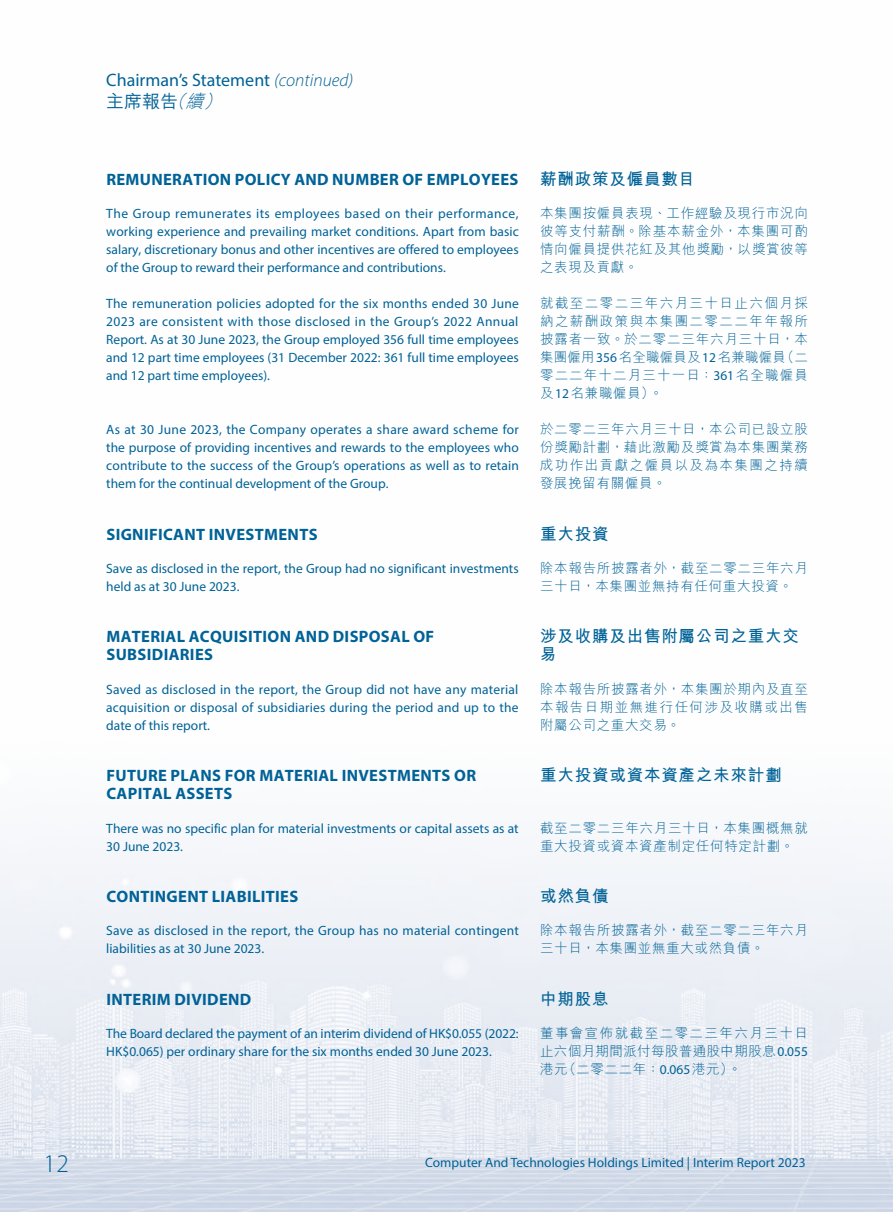
<style>
.page{position:relative;width:893px;height:1212px;background:#fff}
.page>*{position:absolute;margin:0;border:0;box-sizing:border-box;transform-origin:0 0}
.t1{font:300 25.5px "Myriad Pro";color:#006297}
.t2{font:18px "Myriad Pro";color:#006297}
.t3{font:500 18px "M Hei HK";color:#006297}
.t4{font:700 16.5px/18px "Myriad Pro";letter-spacing:.02em;color:#006297}
.t5{font:700 16.5px/18px "M Hei HK";letter-spacing:.05em;color:#006297}
.t6{font:13.5px/18px "Myriad Pro";color:#006297;text-align:justify}
.t7{font:300 13.5px/18px "M Hei HK";letter-spacing:.055em;color:#006297;text-align:justify}
.s1{font-weight:300;font-style:italic}
.s2{font-family:"Myriad Pro";font-weight:400}
</style>
<div class="page">
<img style="left:0;top:848px;width:893px;height:364px">
<h2 class="t2" style="left:106px;top:69px;width:249px">Chairman’s Statement <span class="s1">(continued)</span></h2>
<h2 class="t3" style="left:106px;top:88px;width:121px">主席報告<span class="s1">（續）</span></h2>
<p class="t4" style="left:106px;top:170px;width:413px">REMUNERATION POLICY AND NUMBER OF EMPLOYEES</p>
<p class="t6" style="left:106px;top:204px;width:414px">The Group remunerates its employees based on their performance, working experience and prevailing market conditions. Apart from basic salary, discretionary bonus and other incentives are offered to employees of the Group to reward their performance and contributions.</p>
<p class="t6" style="left:106px;top:294px;width:414px">The remuneration policies adopted for the six months ended 30 June 2023 are consistent with those disclosed in the Group’s 2022 Annual Report. As at 30 June 2023, the Group employed 356 full time employees and 12 part time employees (31 December 2022: 361 full time employees and 12 part time employees).</p>
<p class="t6" style="left:106px;top:420px;width:414px">As at 30 June 2023, the Company operates a share award scheme for the purpose of providing incentives and rewards to the employees who contribute to the success of the Group’s operations as well as to retain them for the continual development of the Group.</p>
<p class="t4" style="left:106px;top:524px;width:213px">SIGNIFICANT INVESTMENTS</p>
<p class="t6" style="left:106px;top:559px;width:414px">Save as disclosed in the report, the Group had no significant investments held as at 30 June 2023.</p>
<p class="t4" style="left:106px;top:627px;width:329px">MATERIAL ACQUISITION AND DISPOSAL OF<br>SUBSIDIARIES</p>
<p class="t6" style="left:106px;top:680px;width:414px">Saved as disclosed in the report, the Group did not have any material acquisition or disposal of subsidiaries during the period and up to the date of this report.</p>
<p class="t4" style="left:106px;top:766px;width:371px">FUTURE PLANS FOR MATERIAL INVESTMENTS OR<br>CAPITAL ASSETS</p>
<p class="t6" style="left:106px;top:819px;width:414px">There was no specific plan for material investments or capital assets as at<br>30 June 2023.</p>
<p class="t4" style="left:106px;top:887px;width:193px">CONTINGENT LIABILITIES</p>
<p class="t6" style="left:106px;top:921px;width:414px">Save as disclosed in the report, the Group has no material contingent liabilities as at 30 June 2023.</p>
<p class="t4" style="left:106px;top:989px;width:146px">INTERIM DIVIDEND</p>
<p class="t6" style="left:106px;top:1024px;width:414px">The Board declared the payment of an interim dividend of HK$0.055 (2022:<br>HK$0.065) per ordinary share for the six months ended 30 June 2023.</p>
<p class="t5" style="left:540px;top:168px;width:157px">薪酬政策及僱員數目</p>
<p class="t7" style="left:540px;top:204px;width:269px">本集團按僱員表現、工作經驗及現行市況向彼等支付薪酬。除基本薪金外，本集團可酌情向僱員提供花紅及其他獎勵，以獎賞彼等之表現及貢獻。</p>
<p class="t7" style="left:540px;top:294px;width:269px">就截至二零二三年六月三十日止六個月採納之薪酬政策與本集團二零二二年年報所披露者一致。於二零二三年六月三十日，本集團僱用<span class="s2">356</span>名全職僱員及<span class="s2">12</span>名兼職僱員（二零二二年十二月三十一日：<span class="s2">361</span>名全職僱員及<span class="s2">12</span>名兼職僱員）。</p>
<p class="t7" style="left:540px;top:420px;width:269px">於二零二三年六月三十日，本公司已設立股份獎勵計劃，藉此激勵及獎賞為本集團業務成功作出貢獻之僱員以及為本集團之持續發展挽留有關僱員。</p>
<p class="t5" style="left:540px;top:523px;width:70px">重大投資</p>
<p class="t7" style="left:540px;top:559px;width:269px">除本報告所披露者外，截至二零二三年六月三十日，本集團並無持有任何重大投資。</p>
<p class="t5" style="left:540px;top:626px;width:261px">涉及收購及出售附屬公司之重大交易</p>
<p class="t7" style="left:540px;top:679px;width:269px">除本報告所披露者外，本集團於期內及直至本報告日期並無進行任何涉及收購或出售附屬公司之重大交易。</p>
<p class="t5" style="left:540px;top:765px;width:243px">重大投資或資本資產之未來計劃</p>
<p class="t7" style="left:540px;top:818px;width:269px">截至二零二三年六月三十日，本集團概無就重大投資或資本資產制定任何特定計劃。</p>
<p class="t5" style="left:540px;top:885px;width:70px">或然負債</p>
<p class="t7" style="left:540px;top:921px;width:269px">除本報告所披露者外，截至二零二三年六月三十日，本集團並無重大或然負債。</p>
<p class="t5" style="left:540px;top:988px;width:70px">中期股息</p>
<p class="t7" style="left:540px;top:1024px;width:269px">董事會宣佈就截至二零二三年六月三十日止六個月期間派付每股普通股中期股息<span class="s2">0.055</span>港元（二零二二年：<span class="s2">0.065</span>港元）。</p>
<h1 class="t1" style="left:44px;top:1148px;width:27px">12</h1>
<p class="t6" style="left:425px;top:1154px;width:382px">Computer And Technologies Holdings Limited | Interim Report 2023</p>
</div>
